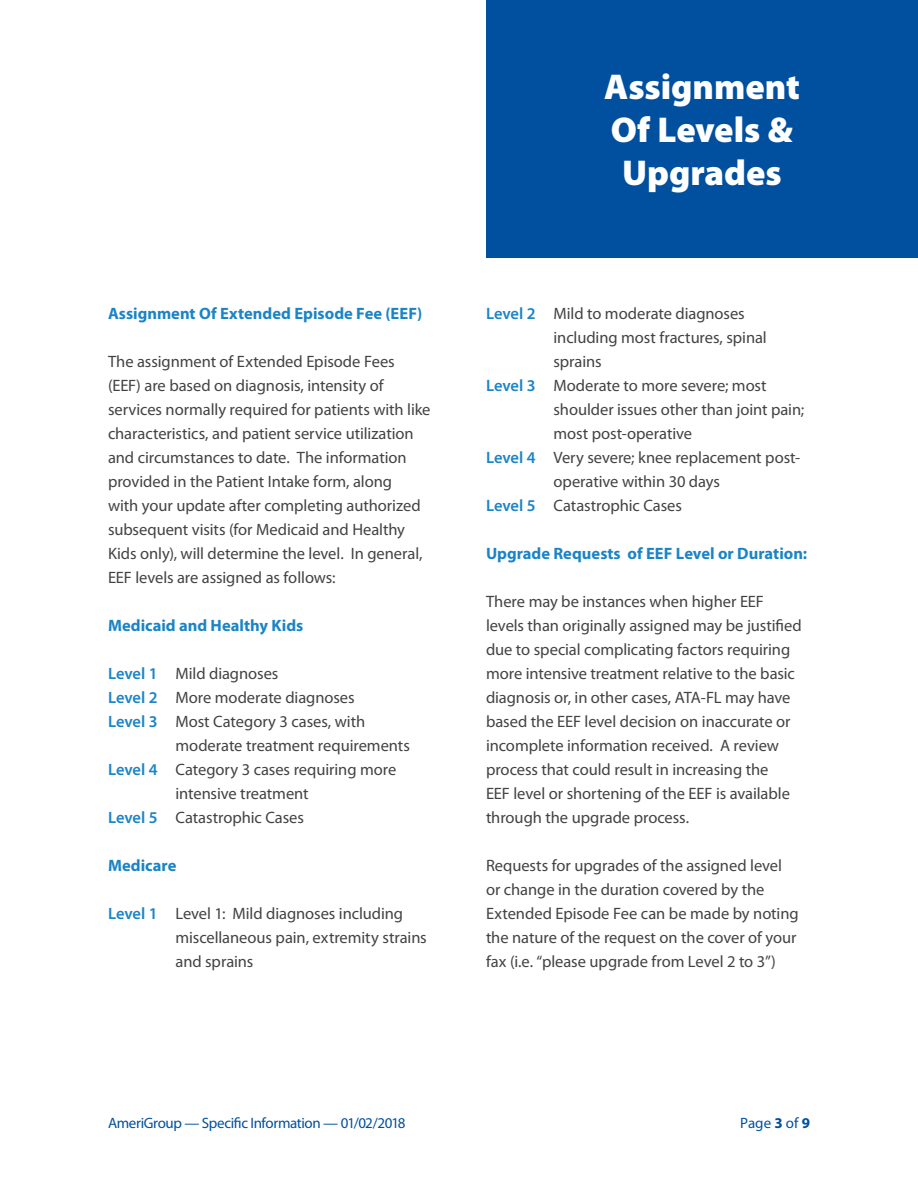
<style>
.page{position:relative;width:918px;height:1188px;background:#fff}
.page>*{position:absolute;margin:0;border:0;box-sizing:border-box;transform-origin:0 0}
.t1{font:900 36px/43.2px "Myriad Pro";letter-spacing:-.005em;color:#fff;text-align:center}
.t2{font:16.5px/24px "Myriad Pro";letter-spacing:-.005em;color:#444243}
.t3{font:700 16.5px "Myriad Pro";color:#1b84c6}
.t4{font:15px "Myriad Pro";letter-spacing:-.025em;color:#01509f}
.s1{font-weight:600;color:#1b84c6}
.s2{font-weight:700}
</style>
<div class="page">
<div style="left:486px;top:0;width:432px;height:257px;background:#01509f"></div>
<p class="t3" style="left:108px;top:302px;width:316px">Assignment Of Extended Episode Fee (EEF)</p>
<p class="t2" style="left:108px;top:349px;width:324px">The assignment of Extended Episode Fees (EEF) are based on diagnosis, intensity of services normally required for patients with like characteristics, and patient service utilization and circumstances to date. The information provided in the Patient Intake form, along<br>with your update after completing authorized subsequent visits (for Medicaid and Healthy Kids only), will determine the level. In general, EEF levels are assigned as follows:</p>
<p class="t3" style="left:108px;top:614px;width:197px">Medicaid and Healthy Kids</p>
<p class="t2" style="left:108px;top:661px;width:172px"><span class="s1">Level 1</span> Mild diagnoses</p>
<p class="t2" style="left:108px;top:685px;width:248px"><span class="s1">Level 2</span> More moderate diagnoses</p>
<p class="t2" style="left:176px;top:709px;width:236px;text-indent:-68px"><span class="s1">Level 3</span> Most Category 3 cases, with moderate treatment requirements</p>
<p class="t2" style="left:176px;top:757px;width:222px;text-indent:-68px"><span class="s1">Level 4</span> Category 3 cases requiring more intensive treatment</p>
<p class="t2" style="left:108px;top:805px;width:198px"><span class="s1">Level 5</span> Catastrophic Cases</p>
<p class="t3" style="left:108px;top:854px;width:70px">Medicare</p>
<p class="t2" style="left:176px;top:901px;width:253px;text-indent:-68px"><span class="s1">Level 1</span> Level 1: Mild diagnoses including miscellaneous pain, extremity strains and sprains</p>
<p class="t1" style="left:604px;top:65px;width:197px">Assignment<br>Of Levels &amp;<br>Upgrades</p>
<p class="t2" style="left:554px;top:301px;width:215px;text-indent:-68px"><span class="s1">Level 2</span> Mild to moderate diagnoses including most fractures, spinal sprains</p>
<p class="t2" style="left:554px;top:373px;width:252px;text-indent:-68px"><span class="s1">Level 3</span> Moderate to more severe; most shoulder issues other than joint pain; most post-operative</p>
<p class="t2" style="left:554px;top:445px;width:248px;text-indent:-68px"><span class="s1">Level 4</span> Very severe; knee replacement post&shy;operative within 30 days</p>
<p class="t2" style="left:486px;top:493px;width:198px"><span class="s1">Level 5</span> Catastrophic Cases</p>
<p class="t3" style="left:486px;top:542px;width:323px">Upgrade Requests of EEF Level or Duration:</p>
<p class="t2" style="left:486px;top:589px;width:317px">There may be instances when higher EEF levels than originally assigned may be justified due to special complicating factors requiring more intensive treatment relative to the basic diagnosis or, in other cases, ATA-FL may have based the EEF level decision on inaccurate or incomplete information received. A review process that could result in increasing the<br>EEF level or shortening of the EEF is available through the upgrade process.</p>
<p class="t2" style="left:486px;top:853px;width:314px">Requests for upgrades of the assigned level or change in the duration covered by the Extended Episode Fee can be made by noting the nature of the request on the cover of your fax (i.e. “please upgrade from Level 2 to 3”)</p>
<p class="t4" style="left:108px;top:1114px;width:299px">AmeriGroup — Specific Information — 01/02/2018</p>
<p class="t4" style="left:740px;top:1114px;width:71px">Page <span class="s2">3</span> of <span class="s2">9</span></p>
</div>
